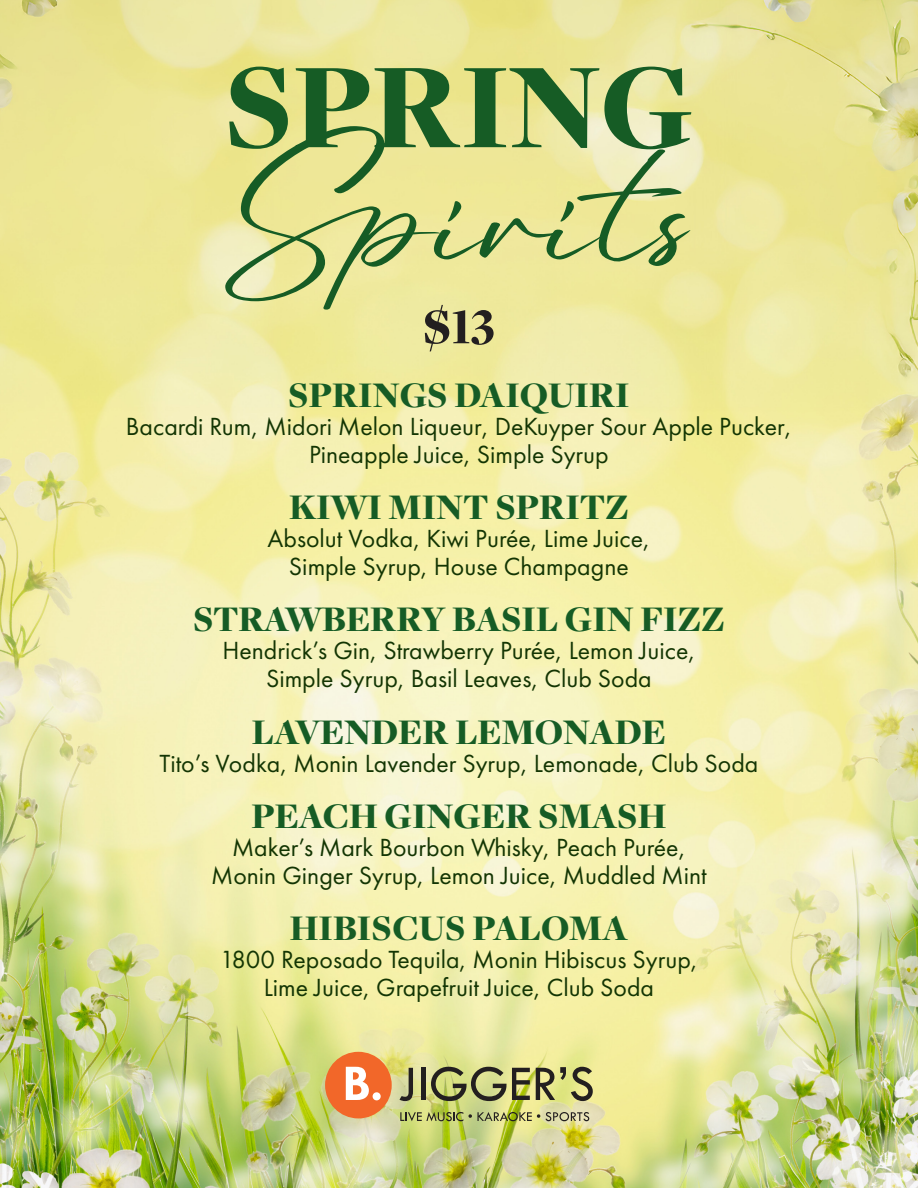
<style>
.page{position:relative;width:918px;height:1188px;background:#fff}
.page>*{position:absolute;margin:0;border:0;box-sizing:border-box;transform-origin:0 0}
.t1{font:900 126.3px "Freight Disp Pro";color:#165c25}
.t2{font:118.35px "Parlare";color:#165c25}
.t3{font:900 51.9px "Freight Disp Pro";color:#231f20}
.t4{font:900 37.5px "Freight Disp Pro";color:#165c25}
.t5{font:25.8px/28px "Futura PT";color:#133503;text-align:center}
</style>
<div class="page">
<img style="left:0;top:0;width:918px;height:1188px">
<div style="left:325px;top:1052px;width:67px;height:66px;background:#f26729;border-radius:50%"></div>
<svg style="left:346px;top:1067px;width:35px;height:33px"></svg>
<svg style="left:400px;top:1068px;width:13px;height:33px"></svg>
<hr style="left:421px;top:1068px;width:4px;height:32px;background:#231f20">
<svg style="left:431px;top:1067px;width:99px;height:34px;background:#989a62"></svg>
<svg style="left:536px;top:1067px;width:57px;height:34px;background:#a09f65"></svg>
<svg style="left:400px;top:1112px;width:63px;height:9px"></svg>
<svg style="left:469px;top:1112px;width:120px;height:9px"></svg>
<p class="t1" style="left:224px;top:23px;width:471px">SPRING</p>
<p class="t2" style="left:231px;top:153px;width:458px">Spirits</p>
<p class="t3" style="left:423px;top:292px;width:74px">$13</p>
<p class="t4" style="left:288px;top:370px;width:343px">SPRINGS DAIQUIRI</p>
<p class="t5" style="left:126px;top:412px;width:668px">Bacardi Rum, Midori Melon Liqueur, DeKuyper Sour Apple Pucker,<br>Pineapple Juice, Simple Syrup</p>
<p class="t4" style="left:289px;top:482px;width:341px">KIWI MINT SPRITZ</p>
<p class="t5" style="left:268px;top:524px;width:384px">Absolut Vodka, Kiwi Purée, Lime Juice,<br>Simple Syrup, House Champagne</p>
<p class="t4" style="left:193px;top:594px;width:533px">STRAWBERRY BASIL GIN FIZZ</p>
<p class="t5" style="left:222px;top:637px;width:475px">Hendrick’s Gin, Strawberry Purée, Lemon Juice,<br>Simple Syrup, Basil Leaves, Club Soda</p>
<p class="t4" style="left:252px;top:707px;width:416px">LAVENDER LEMONADE</p>
<p class="t5" style="left:159px;top:749px;width:601px">Tito’s Vodka, Monin Lavender Syrup, Lemonade, Club Soda</p>
<p class="t4" style="left:251px;top:791px;width:416px">PEACH GINGER SMASH</p>
<p class="t5" style="left:211px;top:833px;width:497px">Maker’s Mark Bourbon Whisky, Peach Purée,<br>Monin Ginger Syrup, Lemon Juice, Muddled Mint</p>
<p class="t4" style="left:290px;top:903px;width:339px">HIBISCUS PALOMA</p>
<p class="t5" style="left:220px;top:945px;width:479px">1800 Reposado Tequila, Monin Hibiscus Syrup,<br>Lime Juice, Grapefruit Juice, Club Soda</p>
</div>
